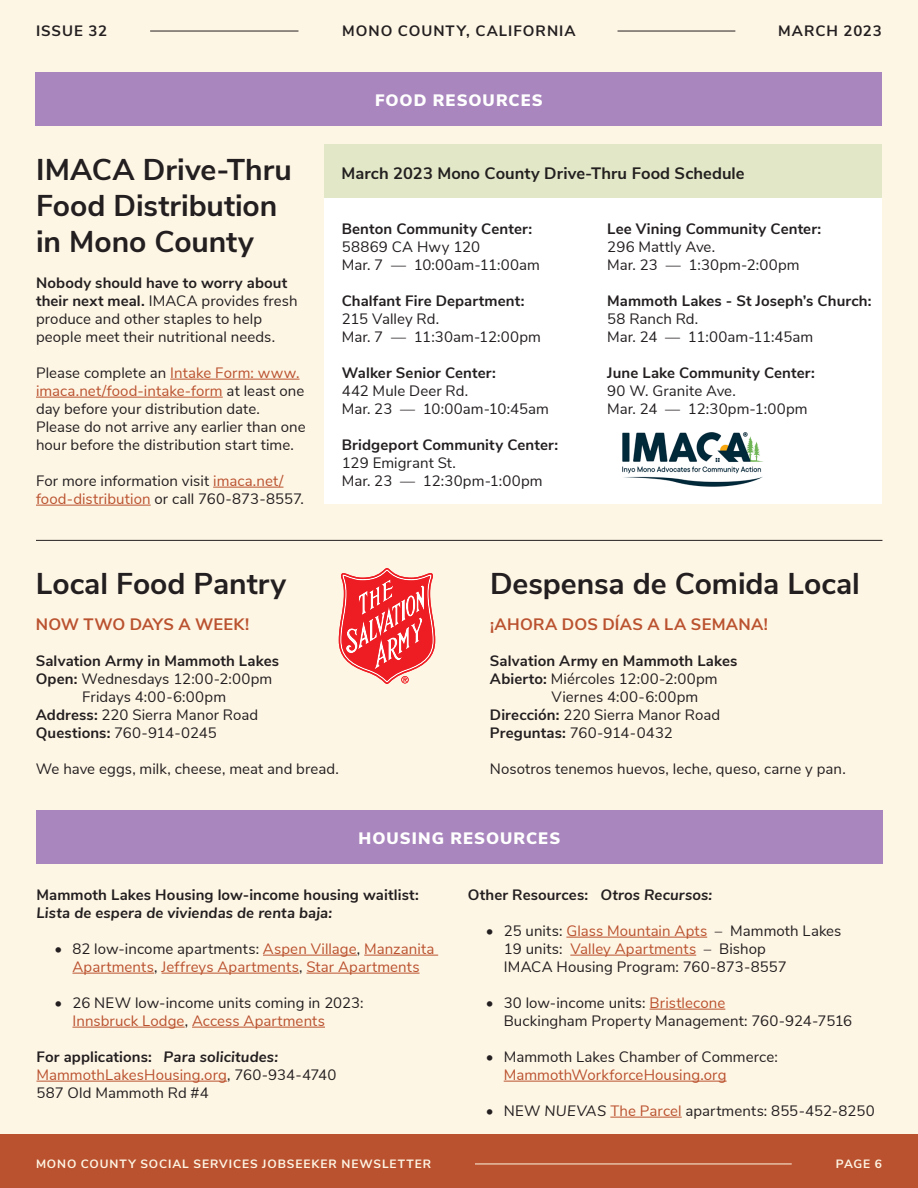
<style>
.page{position:relative;width:918px;height:1188px;background:#fef6e5}
.page>*{position:absolute;margin:0;border:0;box-sizing:border-box;transform-origin:0 0}
.t1{font:700 30px/36px "Nunito Sans";letter-spacing:-.005em;color:#231f20}
.t2{font:700 16.5px "Nunito Sans";letter-spacing:.005em;color:#231f20}
.t3{font:700 16.5px "Nunito Sans";letter-spacing:.015em;color:#ba522f}
.t4{font:900 16.5px "Nunito Sans";letter-spacing:.065em;color:#fff}
.t5{font:15px/18px "Nunito Sans";letter-spacing:.005em;color:#231f20}
.t6{font:700 15px "Nunito Sans";letter-spacing:.01em;color:#231f20}
.t7{font:15px/18px "Nunito Sans";letter-spacing:.005em;color:#ba522f;text-align:center}
.t8{font:italic 700 15px "Nunito Sans";letter-spacing:.01em;color:#231f20}
.t9{font:15px "Nunito Sans";letter-spacing:-.02em;color:#231f20}
.t10{font:15px "Nunito Sans";letter-spacing:-.015em;color:#231f20}
.t11{font:700 15px "Nunito Sans";letter-spacing:.065em;color:#231f20}
.t12{font:700 15px "Nunito Sans";letter-spacing:.06em;color:#231f20}
.t13{font:700 12px "Nunito Sans";letter-spacing:.075em;color:#fef6e5}
.s1{font-weight:700}
.s2{color:#ba522f}
.s3{color:#231f20}
.s4{font-style:italic}
</style>
<div class="page">
<hr style="left:263px;top:955px;width:94px;height:1px;background:#ba522f">
<hr style="left:364px;top:955px;width:74px;height:1px;background:#ba522f">
<hr style="left:72px;top:973px;width:82px;height:1px;background:#ba522f">
<hr style="left:162px;top:973px;width:137px;height:1px;background:#ba522f">
<hr style="left:307px;top:973px;width:113px;height:1px;background:#ba522f">
<hr style="left:72px;top:1027px;width:113px;height:1px;background:#ba522f">
<hr style="left:192px;top:1027px;width:133px;height:1px;background:#ba522f">
<hr style="left:36px;top:1081px;width:191px;height:1px;background:#ba522f">
<hr style="left:566px;top:937px;width:141px;height:1px;background:#ba522f">
<hr style="left:570px;top:955px;width:126px;height:1px;background:#ba522f">
<hr style="left:650px;top:1009px;width:75px;height:1px;background:#ba522f">
<hr style="left:504px;top:1081px;width:223px;height:1px;background:#ba522f">
<hr style="left:610px;top:1117px;width:72px;height:1px;background:#ba522f">
<div style="left:0;top:1134px;width:918px;height:54px;background:#ba522f"></div>
<hr style="left:475px;top:1164px;width:317px;height:1px;background:#fef6e5">
<hr style="left:150px;top:31px;width:148px;height:1px;background:#231f20">
<hr style="left:618px;top:31px;width:117px;height:1px;background:#231f20">
<hr style="left:170px;top:379px;width:130px;height:1px;background:#ba522f">
<hr style="left:36px;top:397px;width:187px;height:1px;background:#ba522f">
<hr style="left:213px;top:487px;width:70px;height:1px;background:#ba522f">
<hr style="left:36px;top:505px;width:115px;height:1px;background:#ba522f">
<div style="left:324px;top:198px;width:270px;height:306px;background:#fff"></div>
<div style="left:594px;top:198px;width:288px;height:306px;background:#fff"></div>
<img style="left:622px;top:432px;width:141px;height:55px">
<div style="left:324px;top:144px;width:558px;height:54px;background:#e2e8c7"></div>
<div style="left:36px;top:72px;width:846px;height:54px;background:#a986bd"></div>
<div style="left:36px;top:810px;width:846px;height:54px;background:#a986bd"></div>
<svg style="left:339px;top:568px;width:96px;height:116px"></svg>
<hr style="left:36px;top:540px;width:846px;height:1px;background:#231f20">
<p class="t6" style="left:36px;top:20px;width:73px">ISSUE 32</p>
<p class="t11" style="left:342px;top:20px;width:235px">MONO COUNTY, CALIFORNIA</p>
<p class="t12" style="left:778px;top:20px;width:105px">MARCH 2023</p>
<p class="t1" style="left:36px;top:150px;width:257px">IMACA Drive-Thru<br>Food Distribution in Mono County</p>
<p class="t5" style="left:36px;top:273px;width:263px"><span class="s1">Nobody should have to worry about their next meal.</span> IMACA provides fresh produce and other staples to help people meet their nutritional needs.</p>
<p class="t5" style="left:36px;top:363px;width:271px">Please complete an <span class="s2">Intake Form: www. imaca.net/food-intake-form</span> at least one day before your distribution date.<br>Please do not arrive any earlier than one hour before the distribution start time.</p>
<p class="t5" style="left:36px;top:471px;width:270px">For more information visit <span class="s2">imaca.net/ food-distribution</span> or call 760-873-8557.</p>
<p class="t1" style="left:36px;top:564px;width:252px">Local Food Pantry</p>
<p class="t3" style="left:36px;top:612px;width:215px">NOW TWO DAYS A WEEK!</p>
<p class="t4" style="left:375px;top:88px;width:169px">FOOD RESOURCES</p>
<p class="t2" style="left:342px;top:162px;width:405px">March 2023 Mono County Drive-Thru Food Schedule</p>
<p class="t6" style="left:342px;top:218px;width:192px">Benton Community Center:</p>
<p class="t5" style="left:342px;top:237px;width:140px">58869 CA Hwy 120</p>
<p class="t5" style="left:342px;top:255px;width:200px">Mar. 7 ― 10:00am-11:00am</p>
<p class="t6" style="left:342px;top:290px;width:184px">Chalfant Fire Department:</p>
<p class="t5" style="left:342px;top:309px;width:99px">215 Valley Rd.</p>
<p class="t5" style="left:342px;top:327px;width:201px">Mar. 7 ― 11:30am-12:00pm</p>
<p class="t6" style="left:342px;top:362px;width:156px">Walker Senior Center:</p>
<p class="t5" style="left:342px;top:381px;width:128px">442 Mule Deer Rd.</p>
<p class="t5" style="left:342px;top:399px;width:209px">Mar. 23 ― 10:00am-10:45am</p>
<p class="t6" style="left:342px;top:434px;width:218px">Bridgeport Community Center:</p>
<p class="t5" style="left:342px;top:453px;width:116px">129 Emigrant St.</p>
<p class="t5" style="left:342px;top:471px;width:202px">Mar. 23 ― 12:30pm-1:00pm</p>
<p class="t6" style="left:607px;top:218px;width:216px">Lee Vining Community Center:</p>
<p class="t5" style="left:607px;top:237px;width:110px">296 Mattly Ave.</p>
<p class="t5" style="left:607px;top:255px;width:194px">Mar. 23 ― 1:30pm-2:00pm</p>
<p class="t6" style="left:607px;top:290px;width:266px">Mammoth Lakes - St Joseph’s Church:</p>
<p class="t5" style="left:607px;top:309px;width:93px">58 Ranch Rd.</p>
<p class="t5" style="left:607px;top:327px;width:208px">Mar. 24 ― 11:00am-11:45am</p>
<p class="t6" style="left:607px;top:362px;width:209px">June Lake Community Center:</p>
<p class="t5" style="left:607px;top:381px;width:130px">90 W. Granite Ave.</p>
<p class="t5" style="left:607px;top:399px;width:202px">Mar. 24 ― 12:30pm-1:00pm</p>
<p class="t1" style="left:490px;top:564px;width:371px">Despensa de Comida Local</p>
<p class="t3" style="left:490px;top:612px;width:279px">¡AHORA DOS DÍAS A LA SEMANA!</p>
<p class="t6" style="left:36px;top:650px;width:245px">Salvation Army in Mammoth Lakes</p>
<p class="t5" style="left:36px;top:669px;width:238px"><span class="s1">Open:</span> Wednesdays 12:00-2:00pm</p>
<p class="t5" style="left:82px;top:687px;width:145px">Fridays 4:00-6:00pm</p>
<p class="t5" style="left:36px;top:705px;width:224px"><span class="s1">Address:</span> 220 Sierra Manor Road</p>
<p class="t9" style="left:36px;top:722px;width:182px"><span class="s1">Questions:</span> 760-914-0245</p>
<p class="t5" style="left:36px;top:759px;width:305px">We have eggs, milk, cheese, meat and bread.</p>
<p class="t6" style="left:490px;top:650px;width:249px">Salvation Army en Mammoth Lakes</p>
<p class="t5" style="left:490px;top:669px;width:229px"><span class="s1">Abierto:</span> Miércoles 12:00-2:00pm</p>
<p class="t5" style="left:552px;top:687px;width:148px">Viernes 4:00-6:00pm</p>
<p class="t5" style="left:490px;top:705px;width:232px"><span class="s1">Dirección:</span> 220 Sierra Manor Road</p>
<p class="t10" style="left:490px;top:722px;width:184px"><span class="s1">Preguntas:</span> 760-914-0432</p>
<p class="t5" style="left:490px;top:759px;width:357px">Nosotros tenemos huevos, leche, queso, carne y pan.</p>
<p class="t4" style="left:359px;top:826px;width:203px">HOUSING RESOURCES</p>
<p class="t6" style="left:36px;top:884px;width:384px">Mammoth Lakes Housing low-income housing waitlist:</p>
<p class="t8" style="left:36px;top:902px;width:297px">Lista de espera de viviendas de renta baja:</p>
<p class="t7" style="left:54px;top:939px;width:381px"><span class="s3">• 82 low-income apartments:</span> Aspen Village<span class="s3">,</span> Manzanita<br>Apartments<span class="s3">,</span> Jeffreys Apartments<span class="s3">,</span> Star Apartments</p>
<p class="t5" style="left:72px;top:993px;width:293px;text-indent:-18px">• 26 NEW low-income units coming in 2023:<br><span class="s2">Innsbruck Lodge</span>, <span class="s2">Access Apartments</span></p>
<p class="t6" style="left:36px;top:1046px;width:243px">For applications: <span class="s4">Para solicitudes:</span></p>
<p class="t7" style="left:36px;top:1065px;width:302px">MammothLakesHousing.org<span class="s3">, 760-934-4740</span></p>
<p class="t5" style="left:36px;top:1083px;width:174px">587 Old Mammoth Rd #4</p>
<p class="t6" style="left:468px;top:884px;width:246px">Other Resources: <span class="s4">Otros Recursos:</span></p>
<p class="t5" style="left:504px;top:921px;width:339px;text-indent:-18px">• 25 units: <span class="s2">Glass Mountain Apts</span> – Mammoth Lakes<br>19 units: <span class="s2">Valley Apartments</span> – Bishop<br>IMACA Housing Program: 760-873-8557</p>
<p class="t5" style="left:486px;top:993px;width:241px">• 30 low-income units: <span class="s2">Bristlecone</span></p>
<p class="t5" style="left:504px;top:1011px;width:350px">Buckingham Property Management: 760-924-7516</p>
<p class="t5" style="left:504px;top:1047px;width:276px;text-indent:-18px">• Mammoth Lakes Chamber of Commerce:<br><span class="s2">MammothWorkforceHousing.org</span></p>
<p class="t5" style="left:486px;top:1101px;width:390px">• NEW <span class="s4">NUEVAS</span> <span class="s2">The Parcel</span> apartments: 855-452-8250</p>
<p class="t13" style="left:36px;top:1155px;width:397px">MONO COUNTY SOCIAL SERVICES JOBSEEKER NEWSLETTER</p>
<p class="t13" style="left:836px;top:1155px;width:48px">PAGE 6</p>
</div>
